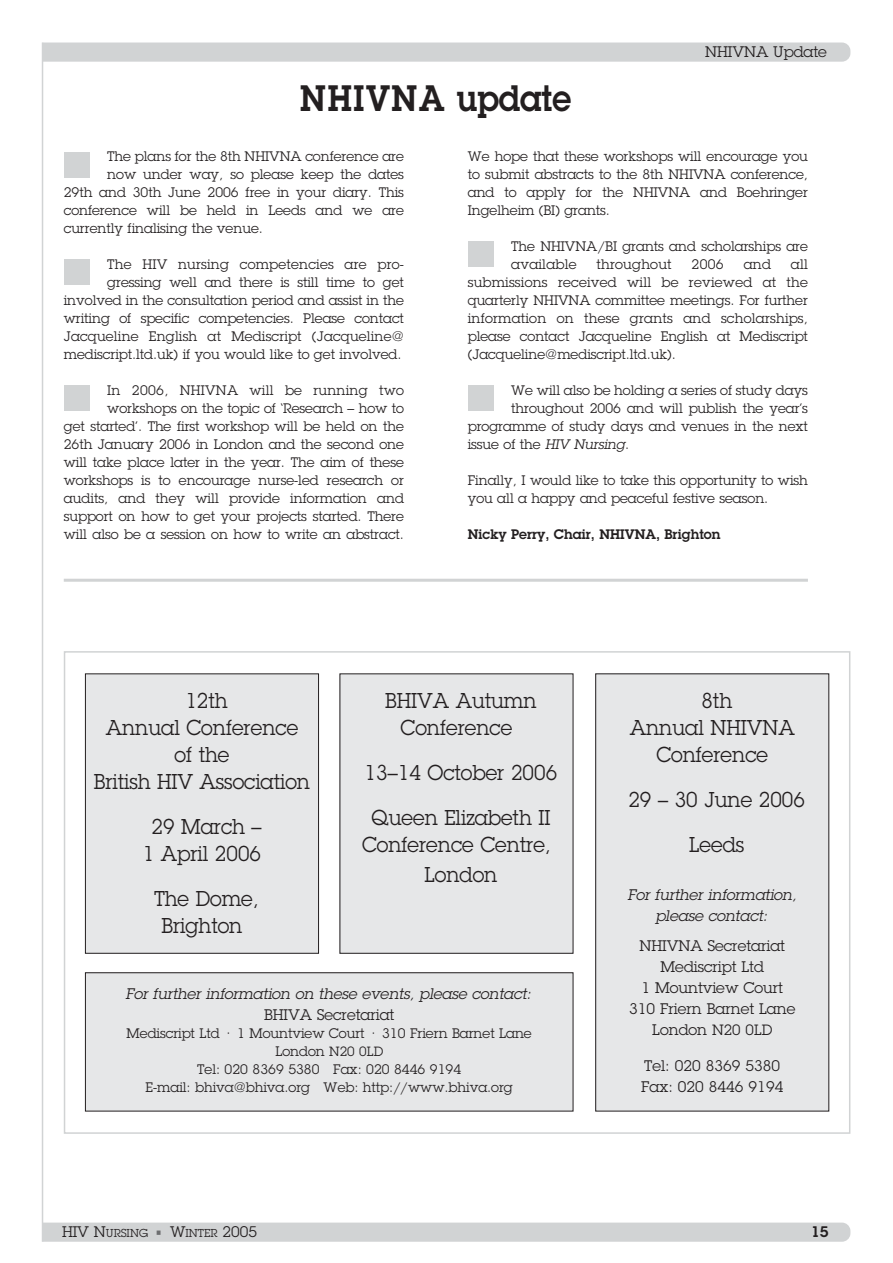
<style>
.page{position:relative;width:893px;height:1263px;background:#fff}
.page>*{position:absolute;margin:0;border:0;box-sizing:border-box;transform-origin:0 0}
.t1{font:600 36px "Lubalin Graph";letter-spacing:.025em;color:#231f20;scale:.9 1}
.t2{font:21px/27px "Lubalin Graph";color:#231f20;text-align:center;scale:.95 1}
.t3{font:15px/21px "Lubalin Graph";color:#231f20;text-align:center}
.t4{font:italic 15px/21px "Lubalin Graph";color:#231f20;text-align:center}
.t5{font:600 15px "Lubalin Graph";color:#231f20}
.t6{font:13.5px/18px "Lubalin Graph";color:#231f20;text-align:right}
.t7{font:600 13.5px "Lubalin Graph";color:#231f20}
.t8{font:13.5px "Lubalin Graph";letter-spacing:.02em;color:#231f20}
.t9{font:11.25px "Lubalin Graph";color:#231f20}
.s1{font-style:italic}
.s2{font-size:13.2px}
.s3{font-size:14.7px}
.s4{font-size:15px}
.s5{font-size:12px;color:#6d6e70}
</style>
<div class="page">
<div style="left:43px;top:43px;width:807px;height:19px;background:#d1d3d4"></div>
<svg style="left:43px;top:1222px;width:807px;height:20px;background:#d3d4d5"></svg>
<hr style="left:42px;top:43px;width:1px;height:1199px;background:#d1d3d4">
<div style="left:64px;top:152px;width:25px;height:25px;background:#d1d3d4"></div>
<div style="left:468px;top:241px;width:25px;height:26px;background:#d1d3d4"></div>
<div style="left:468px;top:385px;width:25px;height:26px;background:#d1d3d4"></div>
<div style="left:64px;top:385px;width:25px;height:25px;background:#d1d3d4"></div>
<div style="left:64px;top:259px;width:25px;height:26px;background:#d1d3d4"></div>
<div style="left:596px;top:674px;width:233px;height:437px;background:#e6e7e8"></div>
<div style="left:595px;top:673px;width:234px;height:438px;border:1px solid #231f20"></div>
<div style="left:85px;top:973px;width:488px;height:138px;background:#e6e7e8"></div>
<div style="left:85px;top:972px;width:488px;height:139px;border:1px solid #231f20"></div>
<div style="left:85px;top:674px;width:234px;height:279px;background:#e6e7e8"></div>
<div style="left:85px;top:673px;width:234px;height:281px;border:1px solid #231f20"></div>
<div style="left:340px;top:674px;width:233px;height:279px;background:#e6e7e8"></div>
<hr style="left:64px;top:579px;width:744px;height:3px;background:#d1d3d4">
<h1 class="t1" style="left:300px;top:85px;width:303px">NHIVNA update</h1>
<p class="t3" style="left:705px;top:43px;width:123px">NHIVNA Update</p>
<p class="t6" style="left:107px;top:149px;width:298px">The plans for the 8th NHIVNA conference are</p>
<p class="t6" style="left:107px;top:167px;width:298px">now under way, so please keep the dates</p>
<p class="t6" style="left:64px;top:185px;width:342px">29th and 30th June 2006 free in your diary. This</p>
<p class="t6" style="left:64px;top:203px;width:342px">conference will be held in Leeds and we are</p>
<p class="t6" style="left:64px;top:221px;width:201px">currently finalising the venue.</p>
<p class="t6" style="left:64px;top:257px;width:342px">The HIV nursing competencies are pro&shy;gressing well and there is still time to get involved in the consultation period and assist in the writing of specific competencies. Please contact Jacqueline English at Mediscript (Jacqueline@ mediscript.ltd.uk) if you would like to get involved.</p>
<p class="t6" style="left:64px;top:383px;width:342px">In 2006, NHIVNA will be running two workshops on the topic of ‘Research – how to<br>get started’. The first workshop will be held on the 26th January 2006 in London and the second one will take place later in the year. The aim of these workshops is to encourage nurse-led research or audits, and they will provide information and support on how to get your projects started. There will also be a session on how to write an abstract.</p>
<p class="t6" style="left:468px;top:149px;width:342px;text-align:justify">We hope that these workshops will encourage you to submit abstracts to the 8th NHIVNA conference, and to apply for the NHIVNA and Boehringer Ingelheim (BI) grants.</p>
<p class="t6" style="left:511px;top:239px;width:298px;text-align:left">The NHIVNA/BI grants and scholarships are available</p>
<p class="t8" style="left:597px;top:260px;width:77px">throughout</p>
<p class="t6" style="left:692px;top:257px;width:34px">2006</p>
<p class="t6" style="left:744px;top:257px;width:29px">and</p>
<p class="t6" style="left:468px;top:257px;width:342px;text-align:justify;text-indent:323px">all submissions received will be reviewed at the quarterly NHIVNA committee meetings. For further information on these grants and scholarships, please contact Jacqueline English at Mediscript (Jacqueline@mediscript.ltd.uk).</p>
<p class="t6" style="left:511px;top:383px;width:298px">We will also be holding a series of study days</p>
<p class="t6" style="left:511px;top:401px;width:298px">throughout 2006 and will publish the year’s</p>
<p class="t6" style="left:468px;top:419px;width:342px">programme of study days and venues in the next</p>
<p class="t6" style="left:468px;top:437px;width:163px">issue of the <span class="s1">HIV Nursing</span>.</p>
<p class="t6" style="left:468px;top:473px;width:342px;text-align:left">Finally, I would like to take this opportunity to wish you all a happy and peaceful festive season.</p>
<p class="t7" style="left:468px;top:530px;width:254px">Nicky Perry, Chair, NHIVNA, Brighton</p>
<h2 class="t2" style="left:94px;top:689px;width:229px">12th<br>Annual Conference<br>of the<br>British HIV Association</h2>
<h2 class="t2" style="left:143px;top:815px;width:127px">29 March –<br>1 April 2006</h2>
<h2 class="t2" style="left:154px;top:887px;width:112px">The Dome,<br>Brighton</h2>
<h2 class="t2" style="left:385px;top:689px;width:161px">BHIVA Autumn<br>Conference</h2>
<h2 class="t2" style="left:365px;top:752px;width:204px;line-height:45px">13–14 October 2006<br>Queen Elizabeth II</h2>
<h2 class="t2" style="left:362px;top:832px;width:200px;line-height:30px">Conference Centre,<br>London</h2>
<p class="t4" style="left:126px;top:984px;width:409px">For further information on these events, please contact:</p>
<p class="t3" style="left:264px;top:1005px;width:132px">BHIVA Secretariat</p>
<p class="t6" style="left:127px;top:1025px;width:407px;text-align:center">Mediscript Ltd · 1 Mountview Court · 310 Friern Barnet Lane London <span class="s2">N20 0LD<br></span>Tel: 020 8369 5380 Fax: 020 8446 9194<br>E-mail: bhiva@bhiva.org Web: http://www.bhiva.org</p>
<h2 class="t2" style="left:630px;top:689px;width:175px">8th<br>Annual NHIVNA<br>Conference</h2>
<h2 class="t2" style="left:628px;top:779px;width:187px;line-height:45px">29 – 30 June 2006<br>Leeds</h2>
<p class="t4" style="left:627px;top:886px;width:173px">For further information, please contact:</p>
<p class="t3" style="left:629px;top:937px;width:168px">NHIVNA Secretariat<br>Mediscript Ltd<br>1 Mountview Court<br>310 Friern Barnet Lane<br>London <span class="s3">N20 0LD</span></p>
<p class="t3" style="left:641px;top:1057px;width:144px;text-align:left">Tel: 020 8369 5380<br>Fax: 020 8446 9194</p>
<p class="t9" style="left:62px;top:1229px;width:197px"><span class="s4">HIV N</span>URSING <span class="s5">•</span> <span class="s4">W</span>INTER <span class="s4">2005</span></p>
<p class="t5" style="left:811px;top:1227px;width:19px">15</p>
</div>
